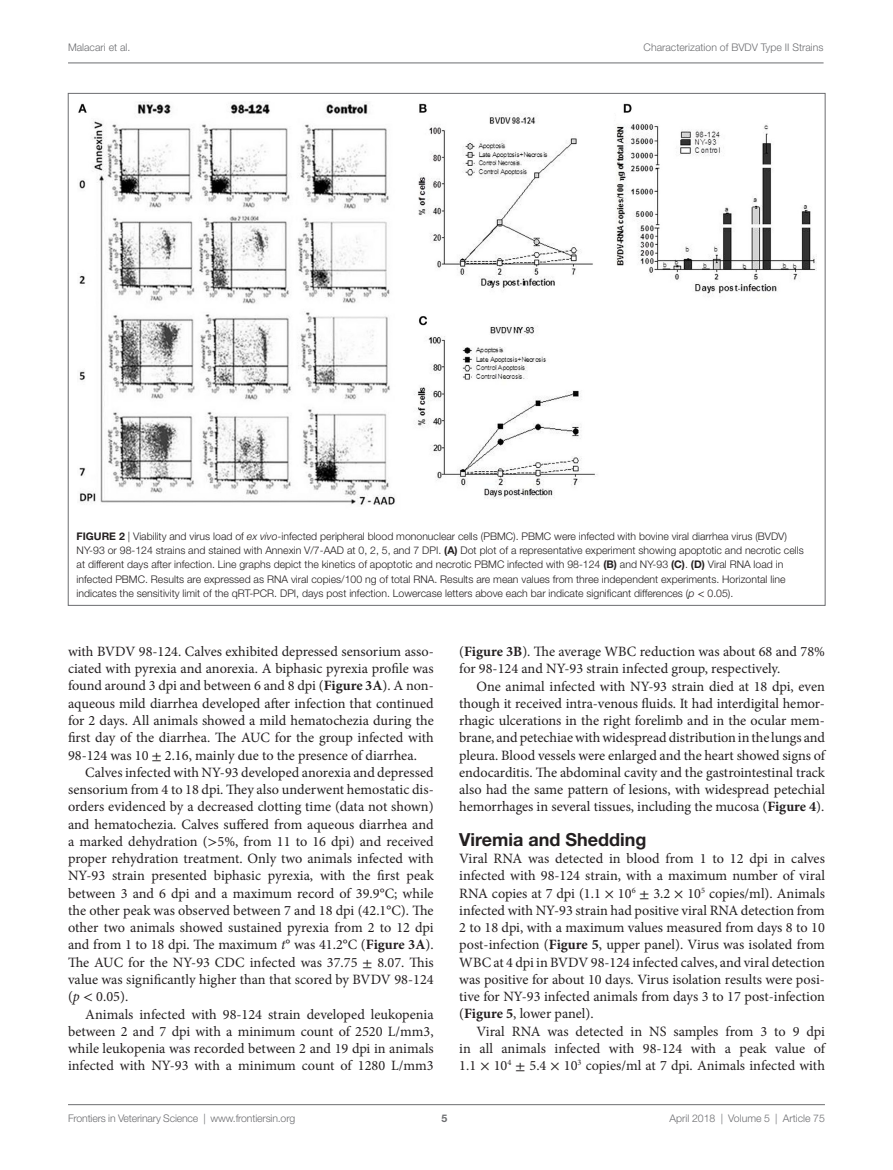
<style>
.page{position:relative;width:893px;height:1170px;background:#fff}
.page>*{position:absolute;margin:0;border:0;box-sizing:border-box;transform-origin:0 0}
.t1{font:700 18px "Helvetica Neue LT Std";color:#231f20}
.t2{font:14.25px/17.2px "Minion Pro";color:#231f20;text-align:justify}
.t3{font:300 10.5px/14.2px "Helvetica Neue LT Std";color:#231f20}
.t4{font:300 10.5px "Helvetica Neue LT Std";color:#6c6d70}
.t5{font:700 10.5px "Helvetica Neue LT Std";color:#6c6d70}
.s1{font-weight:700}
.s2{font-style:italic}
.s3{font-family:"STIX General";font-weight:400}
.s4{font-family:"STIX General"}
</style>
<div class="page">
<img style="left:78px;top:102px;width:738px;height:403px">
<hr style="left:68px;top:1104px;width:757px;height:1px;background:#6c6d70">
<hr style="left:68px;top:63px;width:755px;height:1px;background:#6c6d70">
<p class="t4" style="left:68px;top:41px;width:64px">Malacari et al.</p>
<p class="t4" style="left:644px;top:41px;width:181px">Characterization of BVDV Type II Strains</p>
<p class="t3" style="left:77px;top:528px;width:729px"><span class="s1">Figure 2</span> | Viability and virus load of <span class="s2">ex vivo</span>-infected peripheral blood mononuclear cells (PBMC). PBMC were infected with bovine viral diarrhea virus (BVDV)<br>NY-93 or 98-124 strains and stained with Annexin V/7-AAD at 0, 2, 5, and 7 DPI. <span class="s1">(A)</span> Dot plot of a representative experiment showing apoptotic and necrotic cells at different days after infection. Line graphs depict the kinetics of apoptotic and necrotic PBMC infected with 98-124 <span class="s1">(B)</span> and NY-93 <span class="s1">(C)</span>. <span class="s1">(D)</span> Viral RNA load in infected PBMC. Results are expressed as RNA viral copies/100 ng of total RNA. Results are mean values from three independent experiments. Horizontal line indicates the sensitivity limit of the qRT-PCR. DPI, days post infection. Lowercase letters above each bar indicate significant differences (<span class="s2">p</span> <span class="s3">&lt;</span> 0.05).</p>
<p class="t2" style="left:68px;top:642px;width:367px">with BVDV 98-124. Calves exhibited depressed sensorium asso&shy;ciated with pyrexia and anorexia. A biphasic pyrexia profile was found around 3 dpi and between 6 and 8 dpi (<span class="s1">Figure 3A</span>). A non&shy;aqueous mild diarrhea developed after infection that continued for 2 days. All animals showed a mild hematochezia during the first day of the diarrhea. The AUC for the group infected with 98-124 was 10 <span class="s4">±</span> 2.16, mainly due to the presence of diarrhea.</p>
<p class="t2" style="left:68px;top:763px;width:367px;text-indent:17px">Calves infected with NY-93 developed anorexia and depressed sensorium from 4 to 18 dpi. They also underwent hemostatic dis&shy;orders evidenced by a decreased clotting time (data not shown) and hematochezia. Calves suffered from aqueous diarrhea and a marked dehydration (<span class="s4">&gt;</span>5%, from 11 to 16 dpi) and received proper rehydration treatment. Only two animals infected with NY-93 strain presented biphasic pyrexia, with the first peak between 3 and 6 dpi and a maximum record of 39.9°C; while the other peak was observed between 7 and 18 dpi (42.1°C). The other two animals showed sustained pyrexia from 2 to 12 dpi and from 1 to 18 dpi. The maximum <span class="s2">t</span>° was 41.2°C (<span class="s1">Figure 3A</span>).<br>The AUC for the NY-93 CDC infected was 37.75 <span class="s4">±</span> 8.07. This value was significantly higher than that scored by BVDV 98-124 (<span class="s2">p</span> <span class="s4">&lt;</span> 0.05).</p>
<p class="t2" style="left:68px;top:1005px;width:367px;text-indent:17px">Animals infected with 98-124 strain developed leukopenia between 2 and 7 dpi with a minimum count of 2520 L/mm3, while leukopenia was recorded between 2 and 19 dpi in animals infected with NY-93 with a minimum count of 1280 L/mm3</p>
<p class="t2" style="left:459px;top:643px;width:367px">(<span class="s1">Figure 3B</span>). The average WBC reduction was about 68 and 78% for 98-124 and NY-93 strain infected group, respectively.</p>
<p class="t2" style="left:459px;top:677px;width:367px;text-indent:17px">One animal infected with NY-93 strain died at 18 dpi, even though it received intra-venous fluids. It had interdigital hemor&shy;rhagic ulcerations in the right forelimb and in the ocular mem&shy;brane, and petechiae with widespread distribution in the lungs and pleura. Blood vessels were enlarged and the heart showed signs of endocarditis. The abdominal cavity and the gastrointestinal track also had the same pattern of lesions, with widespread petechial hemorrhages in several tissues, including the mucosa (<span class="s1">Figure 4</span>).</p>
<p class="t1" style="left:459px;top:828px;width:189px">Viremia and Shedding</p>
<p class="t2" style="left:459px;top:849px;width:367px">Viral RNA was detected in blood from 1 to 12 dpi in calves infected with 98-124 strain, with a maximum number of viral RNA copies at 7 dpi (1.1 <span class="s4">×</span> 10<sup>6</sup> <span class="s4">±</span> 3.2 <span class="s4">×</span> 10<sup>5</sup> copies/ml). Animals infected with NY-93 strain had positive viral RNA detection from 2 to 18 dpi, with a maximum values measured from days 8 to 10 post-infection (<span class="s1">Figure 5</span>, upper panel). Virus was isolated from WBC at 4 dpi in BVDV 98-124 infected calves, and viral detection was positive for about 10 days. Virus isolation results were posi&shy;tive for NY-93 infected animals from days 3 to 17 post-infection (<span class="s1">Figure 5</span>, lower panel).</p>
<p class="t2" style="left:459px;top:1022px;width:367px;text-indent:17px">Viral RNA was detected in NS samples from 3 to 9 dpi in all animals infected with 98-124 with a peak value of 1.1 <span class="s4">×</span> 10<sup>4</sup> <span class="s4">±</span> 5.4 <span class="s4">×</span> 10<sup>3</sup> copies/ml at 7 dpi. Animals infected with</p>
<p class="t4" style="left:68px;top:1111px;width:229px">Frontiers in Veterinary Science | www.frontiersin.org</p>
<p class="t4" style="left:670px;top:1111px;width:157px">April 2018 | Volume 5 | Article 75</p>
<p class="t5" style="left:441px;top:1111px;width:7px">5</p>
</div>
